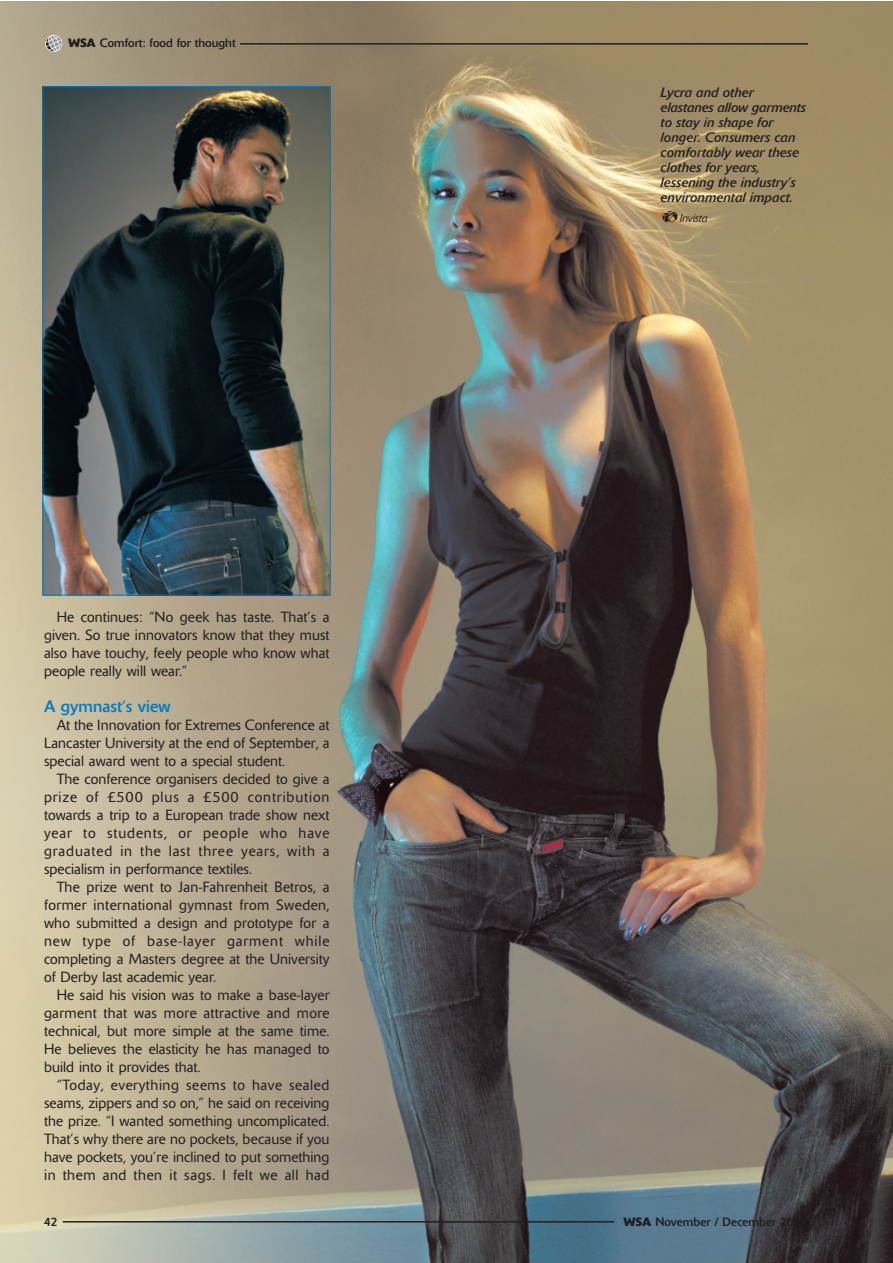
<style>
.page{position:relative;width:893px;height:1263px;background:#fff}
.page>*{position:absolute;margin:0;border:0;box-sizing:border-box;transform-origin:0 0}
.t1{font:16.5px "Delta";letter-spacing:.005em;color:#007cc2}
.t2{font:300 14.7px/18px "Delta";letter-spacing:.005em;color:#231f20;text-align:justify}
.t3{font:italic 13.5px/15px "Delta";letter-spacing:-.005em;color:#231f20}
.t4{font:12px "Delta";color:#231f20}
.t5{font:italic 300 11.25px "Delta";letter-spacing:-.005em;color:#231f20}
.s1{font-weight:700}
</style>
<div class="page">
<img style="left:0;top:1px;width:892px;height:1262px">
<hr style="left:240px;top:43px;width:568px;height:2px;background:#231f20">
<svg style="left:46px;top:35px;width:16px;height:16px"></svg>
<hr style="left:63px;top:1221px;width:551px;height:1px;background:#231f20">
<svg style="left:662px;top:211px;width:15px;height:11px"></svg>
<img style="left:45px;top:88px;width:283px;height:505px">
<p class="t4" style="left:68px;top:39px;width:169px"><span class="s1">WSA</span> Comfort: food for thought</p>
<p class="t2" style="left:44px;top:610px;width:287px;text-indent:13px">He continues: “No geek has taste. That’s a given. So true innovators know that they must also have touchy, feely people who know what people really will wear.”</p>
<p class="t1" style="left:44px;top:701px;width:128px">A gymnast’s view</p>
<p class="t2" style="left:44px;top:718px;width:287px;text-indent:13px">At the Innovation for Extremes Conference at Lancaster University at the end of September, a special award went to a special student.</p>
<p class="t2" style="left:44px;top:772px;width:287px;text-indent:13px">The conference organisers decided to give a prize of £500 plus a £500 contribution towards a trip to a European trade show next year to students, or people who have graduated in the last three years, with a specialism in performance textiles.</p>
<p class="t2" style="left:44px;top:880px;width:287px;text-indent:13px">The prize went to Jan-Fahrenheit Betros, a former international gymnast from Sweden, who submitted a design and prototype for a new type of base-layer garment while completing a Masters degree at the University of Derby last academic year.</p>
<p class="t2" style="left:44px;top:988px;width:287px;text-indent:13px">He said his vision was to make a base-layer garment that was more attractive and more technical, but more simple at the same time.<br>He believes the elasticity he has managed to build into it provides that.</p>
<p class="t2" style="left:44px;top:1078px;width:287px;text-indent:13px">“Today, everything seems to have sealed seams, zippers and so on,” he said on receiving the prize. “I wanted something uncomplicated.<br>That’s why there are no pockets, because if you have pockets, you’re inclined to put something in them and then it sags. I felt we all had</p>
<p class="t3" style="left:661px;top:87px;width:147px">Lycra and other elastanes allow garments to stay in shape for longer. Consumers can comfortably wear these clothes for years, lessening the industry’s environmental impact.</p>
<p class="t5" style="left:680px;top:214px;width:29px">Invista</p>
<p class="t4" style="left:44px;top:1218px;width:15px">42</p>
<p class="t4" style="left:623px;top:1218px;width:185px"><span class="s1">WSA</span> November / December 2007</p>
</div>
